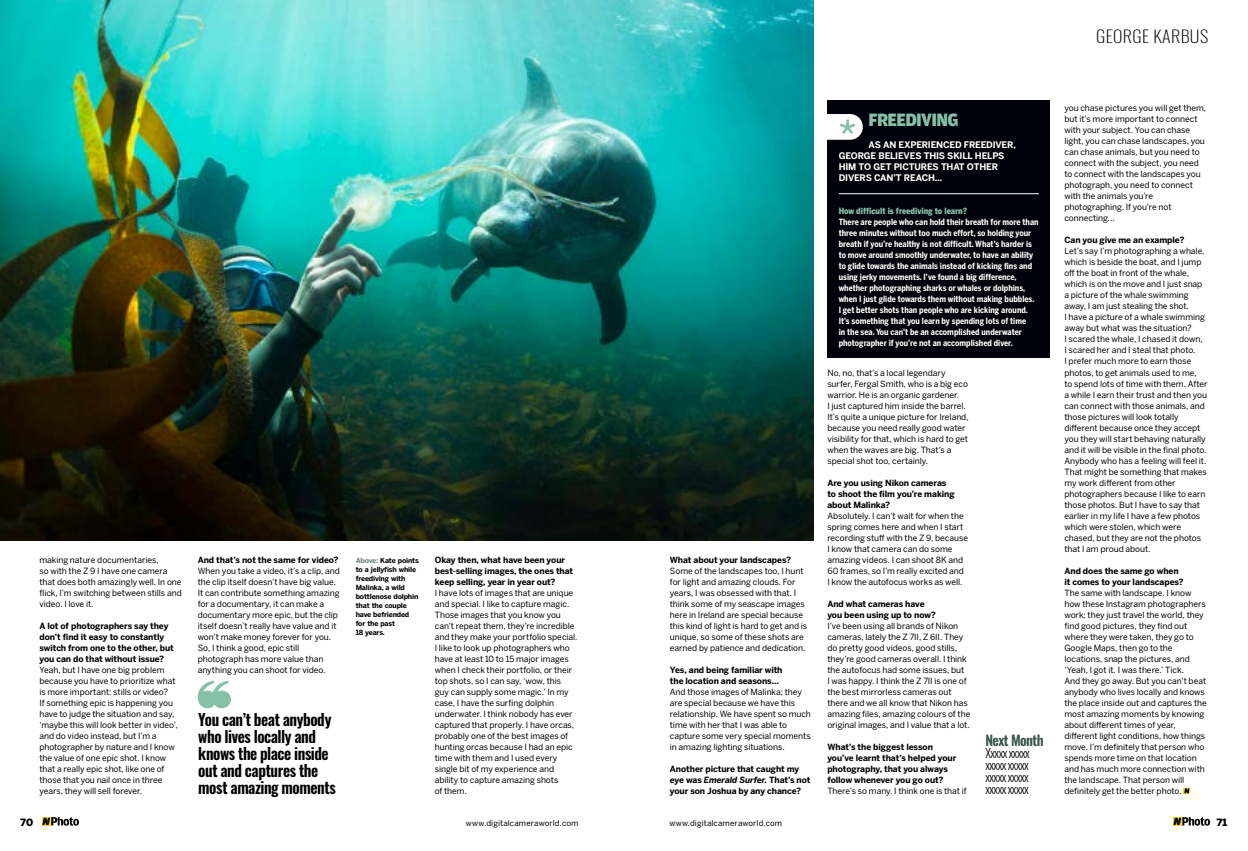
<style>
.page{position:relative;width:1248px;height:851px;background:#fff}
.page>*{position:absolute;margin:0;border:0;box-sizing:border-box;transform-origin:0 0}
.t1{font:900 19px "Amplitude";letter-spacing:-.04em;color:#85c1a8;scale:.95 1}
.t2{font:200 16.5px "Oswald";letter-spacing:.02em;color:#000;scale:1.1 1}
.t3{font:600 16px/17px "Oswald";letter-spacing:-.03em;color:#000}
.t4{font:600 14px "Oswald";letter-spacing:-.04em;color:#3b564b}
.t5{font:300 12px/12px "Oswald";letter-spacing:-.04em;color:#000;text-align:justify}
.t6{font:900 10px "Benton Sans";color:#000}
.t7{font:700 9px/11px "Benton Sans";letter-spacing:-.02em;color:#fff}
.t8{font:8.5px/11px "Benton Sans";letter-spacing:-.005em;color:#000}
.t9{font:700 8.5px/11px "Benton Sans";letter-spacing:-.005em;color:#000}
.t10{font:700 8.5px/11px "Benton Sans Condensed";color:#fff}
.t11{font:900 8.5px "Benton Sans Condensed";color:#85c1a8}
.t12{font:8px "Benton Sans";letter-spacing:.015em;color:#000}
.t13{font:700 7px/9px "Benton Sans";letter-spacing:-.02em;color:#000}
.s1{color:#6e8179}
.s2{font-style:italic}
</style>
<div class="page">
<svg style="left:1173px;top:817px;width:36px;height:8px"></svg>
<svg style="left:42px;top:817px;width:37px;height:8px"></svg>
<img style="left:0;top:0;width:813px;height:540px">
<svg style="left:1183px;top:788px;width:6px;height:5px"></svg>
<svg style="left:198px;top:680px;width:33px;height:28px"></svg>
<div style="left:827px;top:100px;width:223px;height:257px;background:#00010a"></div>
<hr style="left:838px;top:193px;width:200px;height:1px;background:#fff">
<svg style="left:827px;top:114px;width:35px;height:26px"></svg>
<p class="t8" style="left:39px;top:554px;width:144px">making nature documentaries,<br>so with the Z 9 I have one camera that does both amazingly well. In one flick, I’m switching between stills and video. I love it.</p>
<p class="t9" style="left:39px;top:620px;width:136px">A lot of photographers say they don’t find it easy to constantly switch from one to the other, but you can do that without issue?</p>
<p class="t8" style="left:39px;top:664px;width:140px">Yeah, but I have one big problem because you have to prioritize what is more important: stills or video?<br>If something epic is happening you have to judge the situation and say, ‘maybe this will look better in video’, and do video instead, but I’m a photographer by nature and I know the value of one epic shot. I know that a really epic shot, like one of those that you nail once in three years, they will sell forever.</p>
<p class="t9" style="left:198px;top:554px;width:142px">And that’s not the same for video?</p>
<p class="t8" style="left:198px;top:565px;width:144px">When you take a video, it’s a clip, and the clip itself doesn’t have big value.<br>It can contribute something amazing for a documentary, it can make a documentary more epic, but the clip itself doesn’t really have value and it won’t make money forever for you.<br>So, I think a good, epic still photograph has more value than anything you can shoot for video.</p>
<h3 class="t3" style="left:198px;top:711px;width:139px">You can’t beat anybody who lives locally and knows the place inside out and captures the most amazing moments</h3>
<p class="t13" style="left:356px;top:555px;width:65px"><span class="s1">Above:</span> Kate points to a jellyfish while freediving with<br>Malinka, a wild bottlenose dolphin that the couple have befriended for the past<br>18 years.</p>
<p class="t9" style="left:435px;top:554px;width:140px">Okay then, what have been your best-selling images, the ones that keep selling, year in year out?</p>
<p class="t8" style="left:435px;top:587px;width:144px">I have lots of images that are unique and special. I like to capture magic.<br>Those images that you know you can’t repeat them, they’re incredible and they make your portfolio special.<br>I like to look up photographers who have at least 10 to 15 major images when I check their portfolio, or their top shots, so I can say, ‘wow, this guy can supply some magic.’ In my case, I have the surfing dolphin underwater. I think nobody has ever captured that properly. I have orcas, probably one of the best images of hunting orcas because I had an epic time with them and I used every single bit of my experience and ability to capture amazing shots<br>of them.</p>
<h2 class="t2" style="left:1095px;top:25px;width:103px">GEORGE KARBUS</h2>
<p class="t9" style="left:669px;top:554px;width:123px">What about your landscapes?</p>
<p class="t8" style="left:669px;top:565px;width:139px">Some of the landscapes too, I hunt for light and amazing clouds. For years, I was obsessed with that. I think some of my seascape images here in Ireland are special because this kind of light is hard to get and is unique, so some of these shots are earned by patience and dedication.</p>
<p class="t9" style="left:669px;top:664px;width:114px">Yes, and being familiar with the location and seasons…</p>
<p class="t8" style="left:669px;top:686px;width:143px">And those images of Malinka; they are special because we have this relationship. We have spent so much time with her that I was able to capture some very special moments in amazing lighting situations.</p>
<p class="t9" style="left:669px;top:763px;width:142px">Another picture that caught my eye was <span class="s2">Emerald Surfer</span>. That’s not your son Joshua by any chance?</p>
<h1 class="t1" style="left:868px;top:109px;width:96px">FREEDIVING</h1>
<p class="t7" style="left:838px;top:139px;width:179px;text-indent:30px">AS AN EXPERIENCED FREEDIVER,<br>GEORGE BELIEVES THIS SKILL HELPS<br>HIM TO GET PICTURES THAT OTHER<br>DIVERS CAN’T REACH…</p>
<p class="t11" style="left:838px;top:205px;width:130px">How difficult is freediving to learn?</p>
<p class="t10" style="left:838px;top:216px;width:201px">There are people who can hold their breath for more than three minutes without too much effort, so holding your breath if you’re healthy is not difficult. What’s harder is to move around smoothly underwater, to have an ability to glide towards the animals instead of kicking fins and using jerky movements. I’ve found a big difference, whether photographing sharks or whales or dolphins, when I just glide towards them without making bubbles.<br>I get better shots than people who are kicking around.<br>It’s something that you learn by spending lots of time<br>in the sea. You can’t be an accomplished underwater photographer if you’re not an accomplished diver.</p>
<p class="t8" style="left:827px;top:367px;width:143px">No, no, that’s a local legendary surfer, Fergal Smith, who is a big eco warrior. He is an organic gardener.<br>I just captured him inside the barrel.<br>It’s quite a unique picture for Ireland, because you need really good water visibility for that, which is hard to get when the waves are big. That’s a special shot too, certainly.</p>
<p class="t9" style="left:827px;top:477px;width:129px">Are you using Nikon cameras to shoot the film you’re making about Malinka?</p>
<p class="t8" style="left:827px;top:510px;width:142px">Absolutely. I can’t wait for when the spring comes here and when I start recording stuff with the Z 9, because I know that camera can do some amazing videos. I can shoot 8K and 60 frames, so I’m really excited and I know the autofocus works as well.</p>
<p class="t9" style="left:827px;top:598px;width:110px">And what cameras have you been using up to now?</p>
<p class="t8" style="left:827px;top:620px;width:144px">I’ve been using all brands of Nikon cameras, lately the Z 7II, Z 6II. They do pretty good videos, good stills, they’re good cameras overall. I think the autofocus had some issues, but<br>I was happy. I think the Z 7II is one of the best mirrorless cameras out there and we all know that Nikon has amazing files, amazing colours of the original images, and I value that a lot.</p>
<p class="t9" style="left:827px;top:741px;width:130px">What’s the biggest lesson you’ve learnt that’s helped your photography, that you always follow whenever you go out?</p>
<p class="t8" style="left:827px;top:785px;width:141px">There’s so many. I think one is that if</p>
<h3 class="t4" style="left:985px;top:730px;width:60px">Next Month</h3>
<h3 class="t5" style="left:985px;top:746px;width:46px">Xxxxx xxxxx xxxxx xxxxx xxxxx xxxxx xxxxx xxxxx</h3>
<p class="t8" style="left:1064px;top:103px;width:143px">you chase pictures you will get them, but it’s more important to connect with your subject. You can chase light, you can chase landscapes, you can chase animals, but you need to connect with the subject, you need to connect with the landscapes you photograph, you need to connect with the animals you’re photographing. If you’re not connecting…</p>
<p class="t9" style="left:1064px;top:235px;width:121px">Can you give me an example?</p>
<p class="t8" style="left:1064px;top:246px;width:144px">Let’s say I’m photographing a whale, which is beside the boat, and I jump off the boat in front of the whale, which is on the move and I just snap a picture of the whale swimming away, I am just stealing the shot.<br>I have a picture of a whale swimming away but what was the situation?<br>I scared the whale, I chased it down,<br>I scared her and I steal that photo.<br>I prefer much more to earn those photos, to get animals used to me,<br>to spend lots of time with them. After a while I earn their trust and then you can connect with those animals, and those pictures will look totally different because once they accept you they will start behaving naturally and it will be visible in the final photo.<br>Anybody who has a feeling will feel it.<br>That might be something that makes my work different from other photographers because I like to earn those photos. But I have to say that earlier in my life I have a few photos which were stolen, which were chased, but they are not the photos that I am proud about.</p>
<p class="t9" style="left:1064px;top:565px;width:121px">And does the same go when it comes to your landscapes?</p>
<p class="t8" style="left:1064px;top:587px;width:144px">The same with landscape. I know how these Instagram photographers work; they just travel the world, they find good pictures, they find out where they were taken, they go to Google Maps, then go to the locations, snap the pictures, and ‘Yeah, I got it. I was there.’ Tick.<br>And they go away. But you can’t beat anybody who lives locally and knows the place inside out and captures the most amazing moments by knowing about different times of year, different light conditions, how things move. I’m definitely that person who spends more time on that location and has much more connection with the landscape. That person will definitely get the better photo.</p>
<p class="t6" style="left:21px;top:815px;width:14px">70</p>
<p class="t12" style="left:465px;top:817px;width:114px">www.digitalcameraworld.com</p>
<p class="t12" style="left:669px;top:817px;width:114px">www.digitalcameraworld.com</p>
<p class="t6" style="left:1216px;top:815px;width:12px">71</p>
</div>
